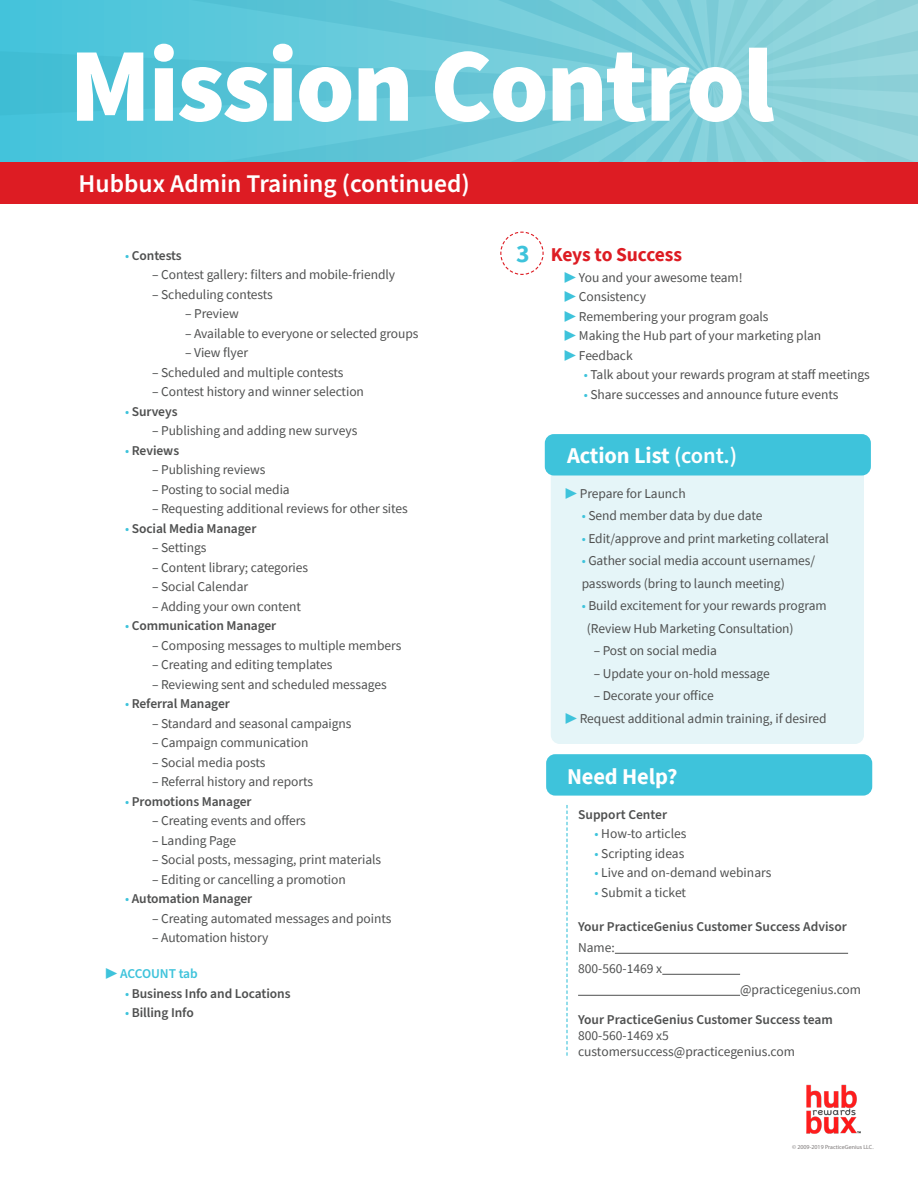
<style>
.page{position:relative;width:918px;height:1188px;background:#fff}
.page>*{position:absolute;margin:0;border:0;box-sizing:border-box;transform-origin:0 0}
.t1{font:900 105px "Source Sans Pro";letter-spacing:-.02em;color:#fff}
.t2{font:600 25.5px "Source Sans Pro";color:#fff}
.t3{font:700 25.5px "Source Sans Pro";color:#3ec3db}
.t4{font:700 22.5px "Source Sans Pro";letter-spacing:-.005em;color:#fff}
.t5{font:700 19.5px "Source Sans Pro";letter-spacing:-.01em;color:#dd1c23}
.t6{font:13.5px/22.5px "Source Sans Pro";letter-spacing:-.005em;color:#4f5050}
.t7{font:600 13.5px "Source Sans Pro";letter-spacing:-.005em;color:#4f5050}
.t8{font:600 13.5px "Source Sans Pro";letter-spacing:-.01em;color:#3ec3db}
.t9{font:6px "Myriad Pro";color:#7f7b7b}
.s1{font-weight:400;color:#3ec3db}
.s2{font-weight:400}
.s3{color:#3ec3db}
.s4{font-weight:600}
</style>
<div class="page">
<svg style="left:500px;top:231px;width:44px;height:44px"></svg>
<svg style="left:0;top:0;width:230px;height:50px;background:#4fc5da"></svg>
<svg style="left:0;top:50px;width:230px;height:33px;background:#49c0d5"></svg>
<svg style="left:0;top:83px;width:230px;height:80px;background:#4ec1d6"></svg>
<svg style="left:230px;top:0;width:688px;height:163px;background:#76cad8"></svg>
<div style="left:0;top:163px;width:918px;height:41px;background:#dd1c23"></div>
<img style="left:806px;top:1084px;width:55px;height:50px">
<div style="left:546px;top:754px;width:326px;height:42px;background:#3ec3db;border-radius:9px"></div>
<svg style="left:566px;top:805px;width:2px;height:251px"></svg>
<hr style="left:615px;top:953px;width:233px;height:1px;background:#4f5050">
<hr style="left:662px;top:974px;width:78px;height:1px;background:#4f5050">
<hr style="left:578px;top:995px;width:162px;height:1px;background:#4f5050">
<div style="left:551px;top:434px;width:313px;height:310px;background:#e5f5f8;border-radius:9px"></div>
<div style="left:545px;top:434px;width:326px;height:41px;background:#3ec3db;border-radius:9px"></div>
<p class="t1" style="left:69px;top:13px;width:706px">Mission Control</p>
<p class="t2" style="left:79px;top:166px;width:393px">Hubbux Admin Training (continued)</p>
<p class="t7" style="left:125px;top:246px;width:58px"><span class="s1">•</span> Contests</p>
<p class="t3" style="left:516px;top:236px;width:15px">3</p>
<p class="t6" style="left:152px;top:264px;width:245px">– Contest gallery: filters and mobile-friendly</p>
<p class="t6" style="left:152px;top:283px;width:122px">– Scheduling contests</p>
<p class="t6" style="left:185px;top:303px;width:55px">– Preview</p>
<p class="t6" style="left:185px;top:322px;width:235px">– Available to everyone or selected groups</p>
<p class="t6" style="left:185px;top:342px;width:64px">– View flyer</p>
<p class="t6" style="left:152px;top:361px;width:193px">– Scheduled and multiple contests</p>
<p class="t6" style="left:152px;top:381px;width:213px">– Contest history and winner selection</p>
<p class="t7" style="left:125px;top:402px;width:54px"><span class="s1">•</span> Surveys</p>
<p class="t6" style="left:152px;top:420px;width:207px">– Publishing and adding new surveys</p>
<p class="t7" style="left:125px;top:441px;width:56px"><span class="s1">•</span> Reviews</p>
<p class="t6" style="left:152px;top:459px;width:115px">– Publishing reviews</p>
<p class="t6" style="left:152px;top:478px;width:139px">– Posting to social media</p>
<p class="t6" style="left:152px;top:498px;width:257px">– Requesting additional reviews for other sites</p>
<p class="t7" style="left:125px;top:519px;width:133px"><span class="s1">•</span> Social Media Manager</p>
<p class="t6" style="left:152px;top:537px;width:56px">– Settings</p>
<p class="t6" style="left:152px;top:556px;width:158px">– Content library; categories</p>
<p class="t6" style="left:152px;top:576px;width:98px">– Social Calendar</p>
<p class="t6" style="left:152px;top:595px;width:151px">– Adding your own content</p>
<p class="t7" style="left:125px;top:617px;width:153px"><span class="s1">•</span> Communication Manager</p>
<p class="t6" style="left:152px;top:634px;width:251px">– Composing messages to multiple members</p>
<p class="t6" style="left:152px;top:654px;width:182px">– Creating and editing templates</p>
<p class="t6" style="left:152px;top:673px;width:236px">– Reviewing sent and scheduled messages</p>
<p class="t7" style="left:125px;top:695px;width:106px"><span class="s1">•</span> Referral Manager</p>
<p class="t6" style="left:152px;top:712px;width:201px">– Standard and seasonal campaigns</p>
<p class="t6" style="left:152px;top:732px;width:158px">– Campaign communication</p>
<p class="t6" style="left:152px;top:751px;width:115px">– Social media posts</p>
<p class="t6" style="left:152px;top:771px;width:162px">– Referral history and reports</p>
<p class="t7" style="left:125px;top:792px;width:128px"><span class="s1">•</span> Promotions Manager</p>
<p class="t6" style="left:152px;top:810px;width:155px">– Creating events and offers</p>
<p class="t6" style="left:152px;top:829px;width:85px">– Landing Page</p>
<p class="t6" style="left:152px;top:849px;width:231px">– Social posts, messaging, print materials</p>
<p class="t6" style="left:152px;top:868px;width:195px">– Editing or cancelling a promotion</p>
<p class="t7" style="left:125px;top:890px;width:129px"><span class="s1">•</span> Automation Manager</p>
<p class="t6" style="left:152px;top:907px;width:241px">– Creating automated messages and points</p>
<p class="t6" style="left:152px;top:927px;width:118px">– Automation history</p>
<p class="t8" style="left:106px;top:965px;width:94px"><span class="s2">▶</span> ACCOUNT tab</p>
<p class="t7" style="left:125px;top:984px;width:167px"><span class="s1">•</span> Business Info and Locations</p>
<p class="t7" style="left:125px;top:1004px;width:70px"><span class="s1">•</span> Billing Info</p>
<p class="t5" style="left:551px;top:241px;width:133px">Keys to Success</p>
<p class="t6" style="left:564px;top:266px;width:180px"><span class="s3">▶</span> You and your awesome team!</p>
<p class="t6" style="left:564px;top:285px;width:83px"><span class="s3">▶</span> Consistency</p>
<p class="t6" style="left:564px;top:305px;width:206px"><span class="s3">▶</span> Remembering your program goals</p>
<p class="t6" style="left:564px;top:324px;width:258px"><span class="s3">▶</span> Making the Hub part of your marketing plan</p>
<p class="t6" style="left:564px;top:344px;width:70px"><span class="s3">▶</span> Feedback</p>
<p class="t6" style="left:584px;top:363px;width:288px"><span class="s3">•</span> Talk about your rewards program at staff meetings</p>
<p class="t6" style="left:584px;top:383px;width:256px"><span class="s3">•</span> Share successes and announce future events</p>
<p class="t4" style="left:567px;top:440px;width:172px">Action List <span class="s4">(cont.)</span></p>
<p class="t6" style="left:565px;top:482px;width:122px"><span class="s3">▶</span> Prepare for Launch</p>
<p class="t6" style="left:582px;top:505px;width:182px"><span class="s3">•</span> Send member data by due date</p>
<p class="t6" style="left:582px;top:527px;width:249px"><span class="s3">•</span> Edit/approve and print marketing collateral</p>
<p class="t6" style="left:582px;top:550px;width:235px"><span class="s3">•</span> Gather social media account usernames/ passwords (bring to launch meeting)</p>
<p class="t6" style="left:582px;top:595px;width:247px"><span class="s3">•</span> Build excitement for your rewards program</p>
<p class="t6" style="left:587px;top:617px;width:208px">(Review Hub Marketing Consultation)</p>
<p class="t6" style="left:594px;top:640px;width:125px">– Post on social media</p>
<p class="t6" style="left:594px;top:662px;width:178px">– Update your on-hold message</p>
<p class="t6" style="left:594px;top:685px;width:122px">– Decorate your office</p>
<p class="t6" style="left:565px;top:707px;width:263px"><span class="s3">▶</span> Request additional admin training, if desired</p>
<p class="t4" style="left:567px;top:761px;width:112px">Need Help?</p>
<p class="t7" style="left:578px;top:805px;width:91px">Support Center</p>
<p class="t6" style="left:595px;top:822px;width:93px"><span class="s3">•</span> How-to articles</p>
<p class="t6" style="left:595px;top:842px;width:91px"><span class="s3">•</span> Scripting ideas</p>
<p class="t6" style="left:595px;top:861px;width:178px"><span class="s3">•</span> Live and on-demand webinars</p>
<p class="t6" style="left:595px;top:881px;width:93px"><span class="s3">•</span> Submit a ticket</p>
<p class="t7" style="left:578px;top:918px;width:270px">Your PracticeGenius Customer Success Advisor</p>
<p class="t6" style="left:578px;top:936px;width:38px">Name:</p>
<p class="t6" style="left:578px;top:957px;width:86px">800-560-1469 x</p>
<p class="t6" style="left:740px;top:978px;width:123px">@practicegenius.com</p>
<p class="t7" style="left:578px;top:1010px;width:256px">Your PracticeGenius Customer Success team</p>
<p class="t6" style="left:578px;top:1024px;width:92px">800-560-1469 x5</p>
<p class="t6" style="left:578px;top:1041px;width:218px">customersuccess@practicegenius.com</p>
<p class="t9" style="left:792px;top:1143px;width:83px">© 2009-2019 PracticeGenius LLC.</p>
</div>
